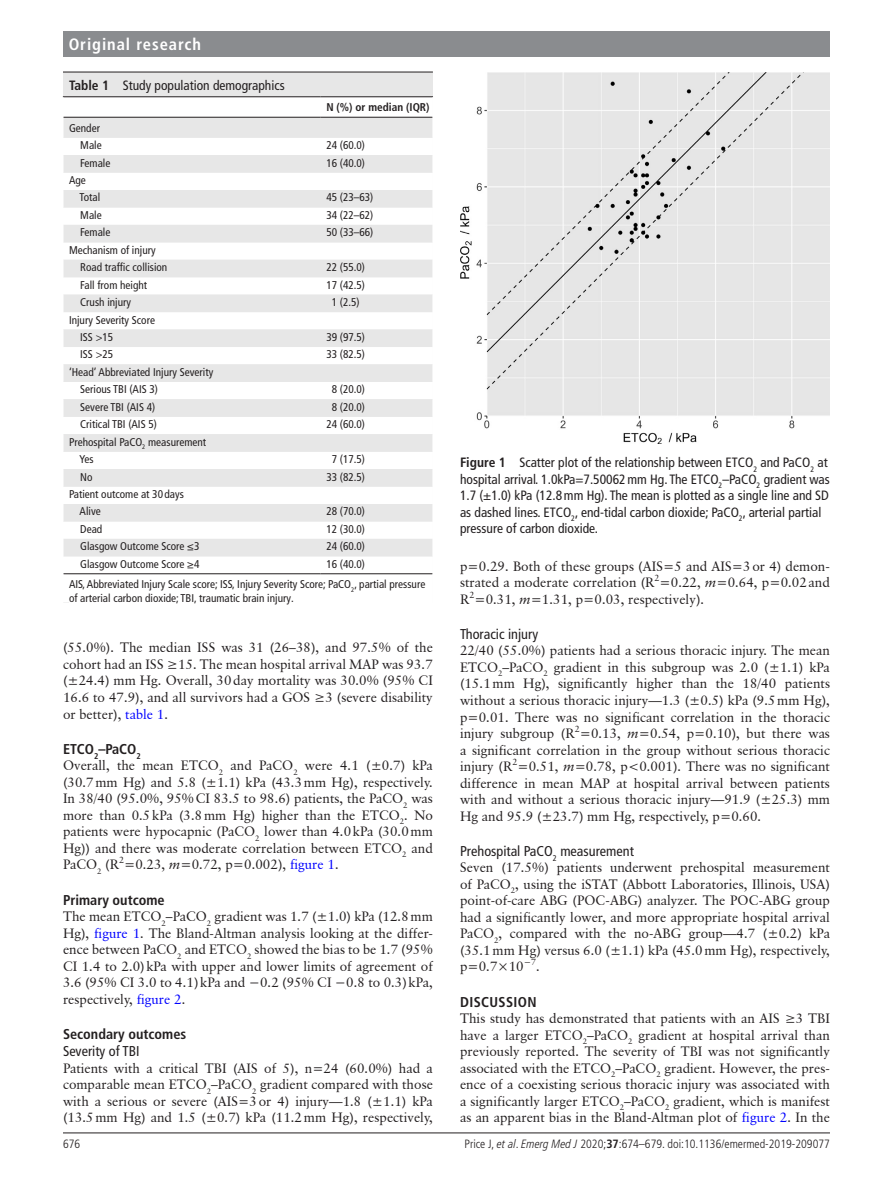
<style>
.page{position:relative;width:893px;height:1191px;background:#fff}
.page>*{position:absolute;margin:0;border:0;box-sizing:border-box;transform-origin:0 0}
.t1{font:700 condensed 16.5px "Frutiger LT Pro";letter-spacing:.055em;color:#fff}
.t2{font:condensed 14.25px "Frutiger LT Pro";color:#231f20}
.t3{font:700 condensed 14.25px "Frutiger LT Pro";color:#231f20}
.t4{font:700 condensed 14.25px "Frutiger LT Pro";letter-spacing:.025em;color:#231f20}
.t5{font:13.5px/16.5px "Classical Garamond BT";color:#231f20;text-align:justify}
.t6{font:condensed 13.5px/16.5px "Frutiger LT Pro";color:#231f20}
.t7{font:300 condensed 12px "Frutiger LT Pro";color:#231f20}
.t8{font:condensed 11.25px/17.4px "Frutiger LT Pro";color:#231f20}
.t9{font:700 condensed 11.25px "Frutiger LT Pro";color:#231f20}
.t10{font:9px "Classical Garamond BT";color:#231f20}
.s1{font-weight:700}
.s2{color:#00f}
.s3{font-style:italic}
</style>
<div class="page">
<hr style="left:63px;top:1132px;width:767px;height:1px;background:#231f20">
<div style="left:63px;top:31px;width:767px;height:25px;background:#8a8c8f"></div>
<div style="left:63px;top:72px;width:370px;height:530px;background:#e7e7e7"></div>
<hr style="left:63px;top:72px;width:370px;height:1px;background:#231f20">
<div style="left:64px;top:97px;width:369px;height:505px;background:#fff"></div>
<svg style="left:64px;top:118px;width:369px;height:438px"></svg>
<hr style="left:63px;top:96px;width:257px;height:1px;background:#231f20">
<hr style="left:63px;top:117px;width:257px;height:1px;background:#231f20">
<hr style="left:320px;top:96px;width:113px;height:1px;background:#231f20">
<hr style="left:320px;top:117px;width:113px;height:1px;background:#231f20">
<hr style="left:63px;top:573px;width:257px;height:1px;background:#231f20">
<hr style="left:320px;top:573px;width:113px;height:1px;background:#231f20">
<svg style="left:63px;top:97px;width:1px;height:505px"></svg>
<img style="left:460px;top:72px;width:370px;height:371px">
<p class="t1" style="left:69px;top:34px;width:134px">Original research</p>
<p class="t6" style="left:69px;top:78px;width:217px"><span class="s1">Table 1</span> Study population demographics</p>
<p class="t8" style="left:69px;top:119px;width:34px;text-align:right">Gender<br>Male</p>
<p class="t9" style="left:326px;top:101px;width:105px">N (%) or median (IQR)</p>
<p class="t8" style="left:326px;top:137px;width:40px">24 (60.0)</p>
<p class="t8" style="left:80px;top:154px;width:32px">Female</p>
<p class="t8" style="left:326px;top:154px;width:40px">16 (40.0)</p>
<p class="t8" style="left:80px;top:171px;width:22px;text-indent:-11px">Age<br>Total</p>
<p class="t8" style="left:326px;top:189px;width:48px">45 (23–63)</p>
<p class="t8" style="left:80px;top:206px;width:23px">Male</p>
<p class="t8" style="left:326px;top:206px;width:48px">34 (22–62)</p>
<p class="t8" style="left:80px;top:224px;width:32px">Female</p>
<p class="t8" style="left:326px;top:224px;width:48px">50 (33–66)</p>
<p class="t8" style="left:80px;top:241px;width:89px;text-indent:-11px">Mechanism of injury<br>Road traffic collision</p>
<p class="t8" style="left:326px;top:259px;width:40px">22 (55.0)</p>
<p class="t8" style="left:80px;top:276px;width:68px">Fall from height</p>
<p class="t8" style="left:326px;top:276px;width:40px">17 (42.5)</p>
<p class="t8" style="left:80px;top:293px;width:52px">Crush injury</p>
<p class="t8" style="left:332px;top:293px;width:29px">1 (2.5)</p>
<p class="t8" style="left:80px;top:311px;width:76px;text-indent:-11px">Injury Severity Score<br>ISS &gt;15</p>
<p class="t8" style="left:326px;top:328px;width:40px">39 (97.5)</p>
<p class="t8" style="left:80px;top:346px;width:34px">ISS &gt;25</p>
<p class="t8" style="left:326px;top:346px;width:40px">33 (82.5)</p>
<p class="t8" style="left:80px;top:363px;width:135px;text-indent:-11px">‘Head’ Abbreviated Injury Severity<br>Serious TBI (AIS 3)</p>
<p class="t8" style="left:332px;top:381px;width:35px">8 (20.0)</p>
<p class="t8" style="left:80px;top:398px;width:76px">Severe TBI (AIS 4)</p>
<p class="t8" style="left:332px;top:398px;width:35px">8 (20.0)</p>
<p class="t8" style="left:80px;top:416px;width:78px">Critical TBI (AIS 5)</p>
<p class="t8" style="left:326px;top:416px;width:40px">24 (60.0)</p>
<p class="t8" style="left:80px;top:433px;width:128px;text-indent:-11px">Prehospital PaCO<sub>2</sub> measurement<br>Yes</p>
<p class="t8" style="left:332px;top:450px;width:35px">7 (17.5)</p>
<p class="t8" style="left:80px;top:468px;width:14px">No</p>
<p class="t8" style="left:326px;top:468px;width:40px">33 (82.5)</p>
<p class="t8" style="left:80px;top:485px;width:106px;text-indent:-11px">Patient outcome at 30 days<br>Alive</p>
<p class="t8" style="left:326px;top:503px;width:40px">28 (70.0)</p>
<p class="t8" style="left:80px;top:520px;width:24px">Dead</p>
<p class="t8" style="left:326px;top:520px;width:40px">12 (30.0)</p>
<p class="t8" style="left:80px;top:538px;width:121px">Glasgow Outcome Score ≤3</p>
<p class="t8" style="left:326px;top:538px;width:40px">24 (60.0)</p>
<p class="t8" style="left:80px;top:555px;width:121px">Glasgow Outcome Score ≥4</p>
<p class="t8" style="left:69px;top:554px;width:358px;line-height:20.4px;text-indent:257px">16 (40.0)<br>AIS, Abbreviated Injury Scale score; ISS, Injury Severity Score; PaCO<sub>2</sub>, partial pressure</p>
<p class="t8" style="left:69px;top:590px;width:226px">of arterial carbon dioxide; TBI, traumatic brain injury.</p>
<p class="t5" style="left:63px;top:639px;width:371px">(55.0%). The median ISS was 31 (26–38), and 97.5% of the cohort had an ISS ≥15. The mean hospital arrival MAP was 93.7 (±24.4) mm Hg. Overall, 30day mortality was 30.0% (95% CI 16.6 to 47.9), and all survivors had a GOS ≥3 (severe disability or better), <span class="s2">table 1</span>.</p>
<p class="t3" style="left:63px;top:740px;width:79px">ETCO<sub>2</sub>–PaCO<sub>2</sub></p>
<p class="t5" style="left:63px;top:757px;width:371px">Overall, the mean ETCO<sub>2</sub> and PaCO<sub>2</sub> were 4.1 (±0.7) kPa (30.7mm Hg) and 5.8 (±1.1) kPa (43.3mm Hg), respectively.<br>In 38/40 (95.0%, 95%CI 83.5 to 98.6) patients, the PaCO<sub>2</sub> was more than 0.5kPa (3.8mm Hg) higher than the ETCO<sub>2</sub>. No patients were hypocapnic (PaCO<sub>2</sub> lower than 4.0kPa (30.0mm Hg)) and there was moderate correlation between ETCO<sub>2</sub> and PaCO<sub>2</sub> (R =0.23, <span class="s3">m</span>=0.72, p=0.002), <span class="s2">figure 1</span>.</p>
<p class="t10" style="left:119px;top:854px;width:6px">2</p>
<p class="t3" style="left:63px;top:891px;width:103px">Primary outcome</p>
<p class="t5" style="left:63px;top:908px;width:371px">The mean ETCO<sub>2</sub>–PaCO<sub>2</sub> gradient was 1.7 (±1.0) kPa (12.8mm Hg), <span class="s2">figure 1</span>. The Bland-Altman analysis looking at the differ&shy;ence between PaCO<sub>2</sub> and ETCO<sub>2</sub> showed the bias to be 1.7 (95% CI 1.4 to 2.0)kPa with upper and lower limits of agreement of 3.6 (95% CI 3.0 to 4.1)kPa and −0.2 (95% CI −0.8 to 0.3)kPa, respectively, <span class="s2">figure 2</span>.</p>
<p class="t3" style="left:63px;top:1025px;width:125px">Secondary outcomes</p>
<p class="t2" style="left:63px;top:1043px;width:78px">Severity of TBI</p>
<p class="t5" style="left:63px;top:1059px;width:371px">Patients with a critical TBI (AIS of 5), n=24 (60.0%) had a comparable mean ETCO<sub>2</sub>–PaCO<sub>2</sub> gradient compared with those with a serious or severe (AIS=3or 4) injury—1.8 (±1.1) kPa (13.5mm Hg) and 1.5 (±0.7) kPa (11.2mm Hg), respectively,</p>
<p class="t6" style="left:460px;top:454px;width:371px"><span class="s1">Figure 1</span> Scatter plot of the relationship between ETCO<sub>2</sub> and PaCO<sub>2</sub> at hospital arrival. 1.0kPa=7.50062mm Hg. The ETCO<sub>2</sub>–PaCO<sub>2</sub> gradient was 1.7 (±1.0) kPa (12.8mm Hg). The mean is plotted as a single line and SD as dashed lines. ETCO<sub>2</sub>, end-tidal carbon dioxide; PaCO<sub>2</sub>, arterial partial pressure of carbon dioxide.</p>
<p class="t5" style="left:460px;top:557px;width:371px">p=0.29. Both of these groups (AIS=5 and AIS=3or 4) demon&shy;strated a moderate correlation (R<sup>2</sup>=0.22, <span class="s3">m</span>=0.64, p=0.02and R<sup>2</sup>=0.31, <span class="s3">m</span>=1.31, p=0.03, respectively).</p>
<p class="t2" style="left:460px;top:626px;width:80px">Thoracic injury</p>
<p class="t5" style="left:460px;top:642px;width:371px">22/40 (55.0%) patients had a serious thoracic injury. The mean ETCO<sub>2</sub>–PaCO<sub>2</sub> gradient in this subgroup was 2.0 (±1.1) kPa (15.1mm Hg), significantly higher than the 18/40 patients without a serious thoracic injury—1.3 (±0.5) kPa (9.5mm Hg), p=0.01. There was no significant correlation in the thoracic injury subgroup (R<sup>2</sup>=0.13, <span class="s3">m</span>=0.54, p=0.10), but there was a significant correlation in the group without serious thoracic injury (R<sup>2</sup>=0.51, <span class="s3">m</span>=0.78, p&lt;0.001). There was no significant difference in mean MAP at hospital arrival between patients with and without a serious thoracic injury—91.9 (±25.3) mm Hg and 95.9 (±23.7) mm Hg, respectively, p=0.60.</p>
<p class="t2" style="left:460px;top:842px;width:175px">Prehospital PaCO<sub>2</sub> measurement</p>
<p class="t5" style="left:460px;top:859px;width:371px">Seven (17.5%) patients underwent prehospital measurement of PaCO<sub>2</sub>, using the iSTAT (Abbott Laboratories, Illinois, USA) point-of-care ABG (POC-ABG) analyzer. The POC-ABG group had a significantly lower, and more appropriate hospital arrival PaCO<sub>2</sub>, compared with the no-ABG group—4.7 (±0.2) kPa (35.1mm Hg) versus 6.0 (±1.1) kPa (45.0mm Hg), respectively, p=0.7×10<sup>−7</sup>.</p>
<p class="t4" style="left:460px;top:993px;width:78px">DISCUSSION</p>
<p class="t5" style="left:460px;top:1010px;width:371px">This study has demonstrated that patients with an AIS ≥3 TBI have a larger ETCO<sub>2</sub>–PaCO<sub>2</sub> gradient at hospital arrival than previously reported. The severity of TBI was not significantly associated with the ETCO<sub>2</sub>–PaCO<sub>2</sub> gradient. However, the pres&shy;ence of a coexisting serious thoracic injury was associated with a significantly larger ETCO<sub>2</sub>–PaCO<sub>2</sub> gradient, which is manifest as an apparent bias in the Bland-Altman plot of <span class="s2">figure 2</span>. In the</p>
<p class="t7" style="left:63px;top:1136px;width:19px">676</p>
<p class="t7" style="left:464px;top:1136px;width:367px">Price J, <span class="s3">et al</span>. <span class="s3">Emerg Med J</span> 2020;<span class="s1">37</span>:674–679. doi:10.1136/emermed-2019-209077</p>
</div>
